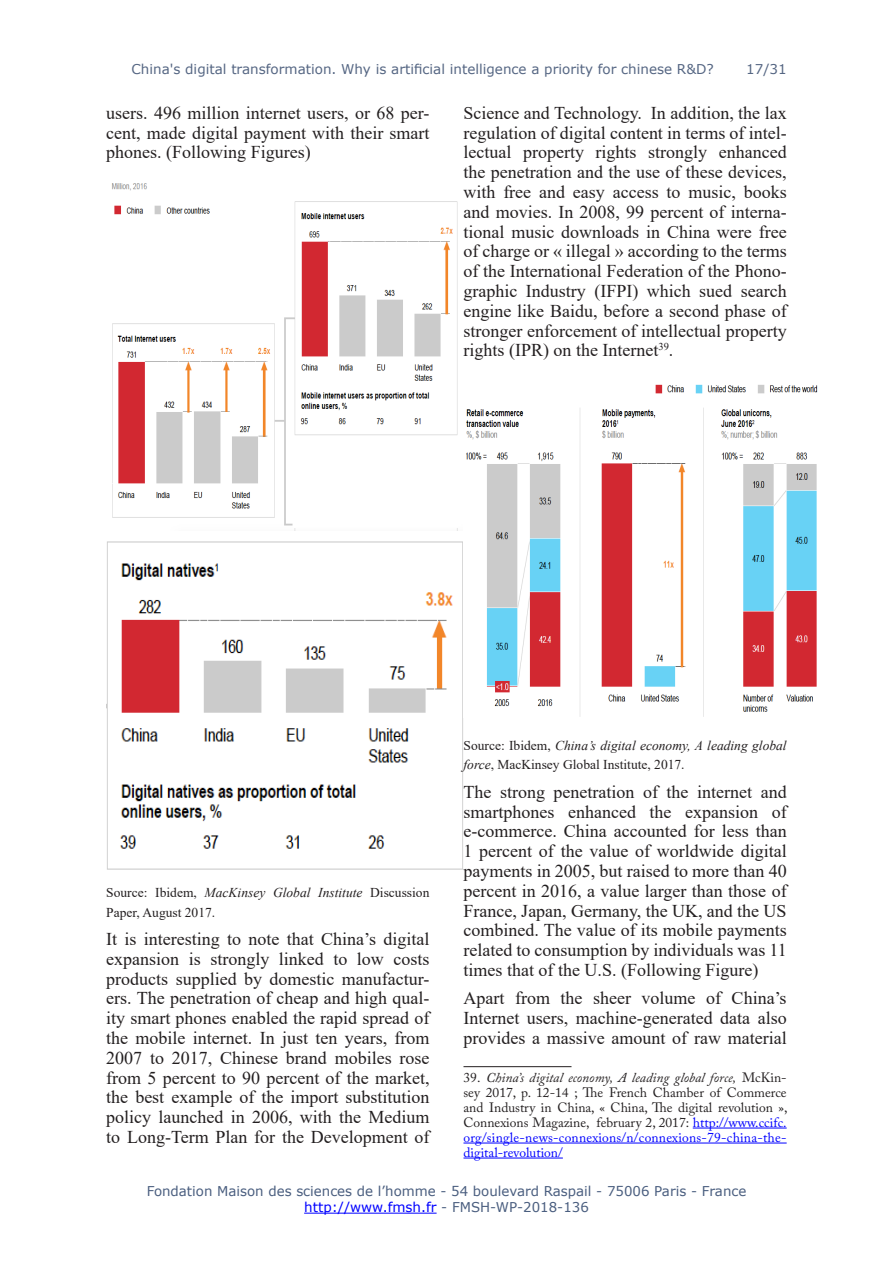
<style>
.page{position:relative;width:893px;height:1263px;background:#fff}
.page>*{position:absolute;margin:0;border:0;box-sizing:border-box;transform-origin:0 0}
.Texte{font:18px/19.8px "Times New Roman";color:#231f20;text-align:justify}
.Note_de_bas_de_page{font:13.5px/15px "Adobe Caslon Pro";letter-spacing:.015em;color:#231f20;text-align:justify}
.Texte-2{font:13.5px/19.8px "Times New Roman";color:#231f20}
.t1{font:13.5px/16.2px "Verdana";color:#4a5e7f;text-align:center}
.t2{font:13.5px "Verdana";color:#556683}
.s1{font-style:italic}
.s2{color:#00f}
</style>
<div class="page">
<hr style="left:304px;top:1213px;width:133px;height:1px;background:#00f">
<img style="left:111px;top:183px;width:347px;height:348px">
<img style="left:106px;top:541px;width:357px;height:329px">
<img style="left:466px;top:384px;width:352px;height:333px">
<hr style="left:463px;top:1066px;width:108px;height:1px;background:#231f20">
<hr style="left:693px;top:1128px;width:94px;height:1px;background:#00f">
<hr style="left:463px;top:1143px;width:324px;height:1px;background:#00f">
<hr style="left:463px;top:1158px;width:100px;height:1px;background:#00f">
<p class="t2" style="left:131px;top:60px;width:584px">China's digital transformation. Why is artificial intelligence a priority for chinese R&amp;D?</p>
<p class="t2" style="left:746px;top:60px;width:42px">17/31</p>
<p class="Texte" style="left:106px;top:102px;width:325px">users. 496 million internet users, or 68 per&shy;cent, made digital payment with their smart phones. (Following Figures)</p>
<p class="Texte" style="left:463px;top:102px;width:325px">Science and Technology. In addition, the lax regulation of digital content in terms of intel&shy;lectual property rights strongly enhanced the penetration and the use of these devices, with free and easy access to music, books and movies. In 2008, 99 percent of interna&shy;tional music downloads in China were free of charge or « illegal » according to the terms of the International Federation of the Phono&shy;graphic Industry (IFPI) which sued search engine like Baidu, before a second phase of stronger enforcement of intellectual property rights (IPR) on the Internet<sup>39</sup>.</p>
<p class="Texte-2" style="left:106px;top:882px;width:325px">Source: Ibidem, <span class="s1">MacKinsey Global Institute</span> Discussion<br>Paper, August 2017.</p>
<p class="Texte" style="left:106px;top:928px;width:325px">It is interesting to note that China’s digital expansion is strongly linked to low costs products supplied by domestic manufactur&shy;ers. The penetration of cheap and high qual&shy;ity smart phones enabled the rapid spread of the mobile internet. In just ten years, from 2007 to 2017, Chinese brand mobiles rose from 5 percent to 90 percent of the market, the best example of the import substitution policy launched in 2006, with the Medium to Long-Term Plan for the Development of</p>
<p class="Texte-2" style="left:463px;top:735px;width:325px">Source: Ibidem, <span class="s1">China’s digital economy, A leading global force</span>, MacKinsey Global Institute, 2017.</p>
<p class="Texte" style="left:463px;top:781px;width:325px">The strong penetration of the internet and smartphones enhanced the expansion of e-commerce. China accounted for less than 1 percent of the value of worldwide digital payments in 2005, but raised to more than 40 percent in 2016, a value larger than those of France, Japan, Germany, the UK, and the US combined. The value of its mobile payments related to consumption by individuals was 11 times that of the U.S. (Following Figure)</p>
<p class="Texte" style="left:463px;top:988px;width:325px">Apart from the sheer volume of China’s Internet users, machine-generated data also provides a massive amount of raw material</p>
<p class="Note_de_bas_de_page" style="left:463px;top:1069px;width:326px">39. <span class="s1">China’s digital economy, A leading global force,</span> McKin&shy;sey 2017, p. 12-14 ; The French Chamber of Commerce and Industry in China, « China, The digital revolution », Connexions Magazine, february 2, 2017: <span class="s2">http://www.ccifc. org/single-news-connexions/n/connexions-79-china-the&shy;digital-revolution/</span></p>
<p class="t1" style="left:147px;top:1182px;width:601px">Fondation Maison des sciences de l’homme - 54 boulevard Raspail - 75006 Paris - France <span class="s2">http://www.fmsh.fr</span> - FMSH-WP-2018-136</p>
</div>
